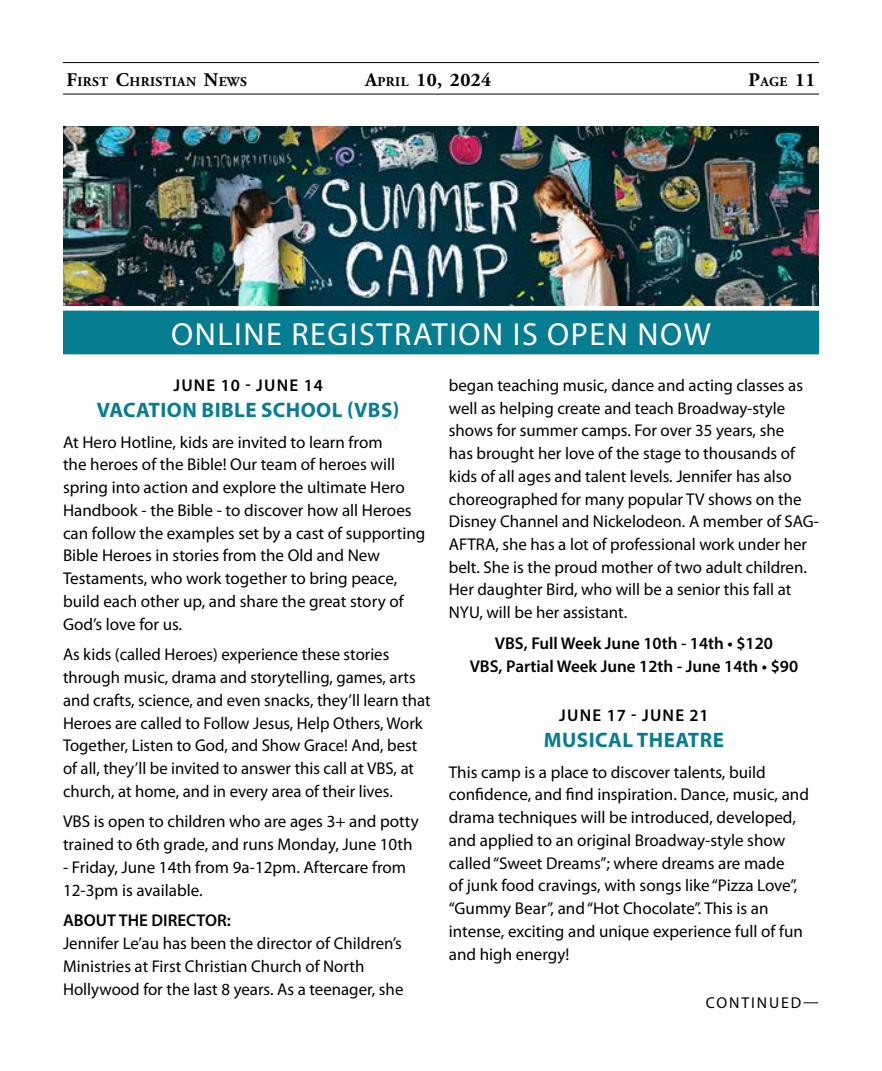
<style>
.page{position:relative;width:882px;height:1071px;background:#fff}
.page>*{position:absolute;margin:0;border:0;box-sizing:border-box;transform-origin:0 0}
.t1{font:32.02px "Myriad Pro";letter-spacing:.05em;color:#fff}
.t2{font:700 21px "Myriad Pro";letter-spacing:.02em;color:#067d91}
.t3{font:700 19.25px "Adobe Garamond Pro";letter-spacing:.02em;color:#000}
.t4{font:17.15px/22.8px "Myriad Pro";color:#000}
.t5{font:600 17.15px/22.8px "Myriad Pro";color:#000;text-align:center}
.t6{font:600 17.15px "Myriad Pro";letter-spacing:.07em;color:#000}
.t7{font:15.75px "Myriad Pro";letter-spacing:.12em;color:#000}
.t8{font:700 13.47px "Adobe Garamond Pro";letter-spacing:.03em;color:#000}
.s1{font-size:19.25px}
.s2{font-size:13.47px}
</style>
<div class="page">
<hr style="left:63px;top:62px;width:756px;height:1px;background:#000">
<hr style="left:63px;top:94px;width:756px;height:1px;background:#000">
<img style="left:63px;top:126px;width:756px;height:179px">
<div style="left:63px;top:311px;width:756px;height:43px;background:#067d91"></div>
<p class="t8" style="left:66px;top:73px;width:182px"><span class="s1">F</span>IRST <span class="s1">C</span>HRISTIAN <span class="s1">N</span>EWS</p>
<p class="t3" style="left:365px;top:68px;width:128px">A<span class="s2">PRIL</span> 10, 2024</p>
<p class="t3" style="left:749px;top:68px;width:68px">P<span class="s2">AGE</span> 11</p>
<h1 class="t1" style="left:171px;top:314px;width:541px">ONLINE REGISTRATION IS OPEN NOW</h1>
<p class="t6" style="left:173px;top:374px;width:151px">JUNE 10 - JUNE 14</p>
<p class="t2" style="left:97px;top:396px;width:304px">VACATION BIBLE SCHOOL (VBS)</p>
<p class="t4" style="left:63px;top:430px;width:364px">At Hero Hotline, kids are invited to learn from<br>the heroes of the Bible! Our team of heroes will spring into action and explore the ultimate Hero Handbook - the Bible - to discover how all Heroes can follow the examples set by a cast of supporting Bible Heroes in stories from the Old and New Testaments, who work together to bring peace, build each other up, and share the great story of God’s love for us.</p>
<p class="t4" style="left:63px;top:643px;width:369px">As kids (called Heroes) experience these stories through music, drama and storytelling, games, arts and crafts, science, and even snacks, they’ll learn that Heroes are called to Follow Jesus, Help Others, Work Together, Listen to God, and Show Grace! And, best of all, they’ll be invited to answer this call at VBS, at church, at home, and in every area of their lives.</p>
<p class="t4" style="left:63px;top:810px;width:357px">VBS is open to children who are ages 3+ and potty trained to 6th grade, and runs Monday, June 10th</p>
<p class="t4" style="left:63px;top:856px;width:345px">- Friday, June 14th from 9a-12pm. Aftercare from<br>12-3pm is available.</p>
<p class="t5" style="left:63px;top:909px;width:169px">ABOUT THE DIRECTOR:</p>
<p class="t4" style="left:63px;top:932px;width:342px">Jennifer Le’au has been the director of Children’s<br>Ministries at First Christian Church of North<br>Hollywood for the last 8 years. As a teenager, she</p>
<p class="t4" style="left:449px;top:373px;width:372px">began teaching music, dance and acting classes as well as helping create and teach Broadway-style shows for summer camps. For over 35 years, she<br>has brought her love of the stage to thousands of kids of all ages and talent levels. Jennifer has also choreographed for many popular TV shows on the Disney Channel and Nickelodeon. A member of SAG-AFTRA, she has a lot of professional work under her belt. She is the proud mother of two adult children.<br>Her daughter Bird, who will be a senior this fall at NYU, will be her assistant.</p>
<p class="t5" style="left:470px;top:631px;width:330px">VBS, Full Week June 10th - 14th • $120<br>VBS, Partial Week June 12th - June 14th • $90</p>
<p class="t6" style="left:559px;top:704px;width:151px">JUNE 17 - JUNE 21</p>
<p class="t2" style="left:544px;top:726px;width:181px">MUSICAL THEATRE</p>
<p class="t4" style="left:449px;top:760px;width:362px">This camp is a place to discover talents, build confidence, and find inspiration. Dance, music, and drama techniques will be introduced, developed, and applied to an original Broadway-style show called “Sweet Dreams”; where dreams are made<br>of junk food cravings, with songs like “Pizza Love”, “Gummy Bear”, and “Hot Chocolate”. This is an intense, exciting and unique experience full of fun and high energy!</p>
<p class="t7" style="left:706px;top:993px;width:115px">CONTINUED—</p>
</div>
